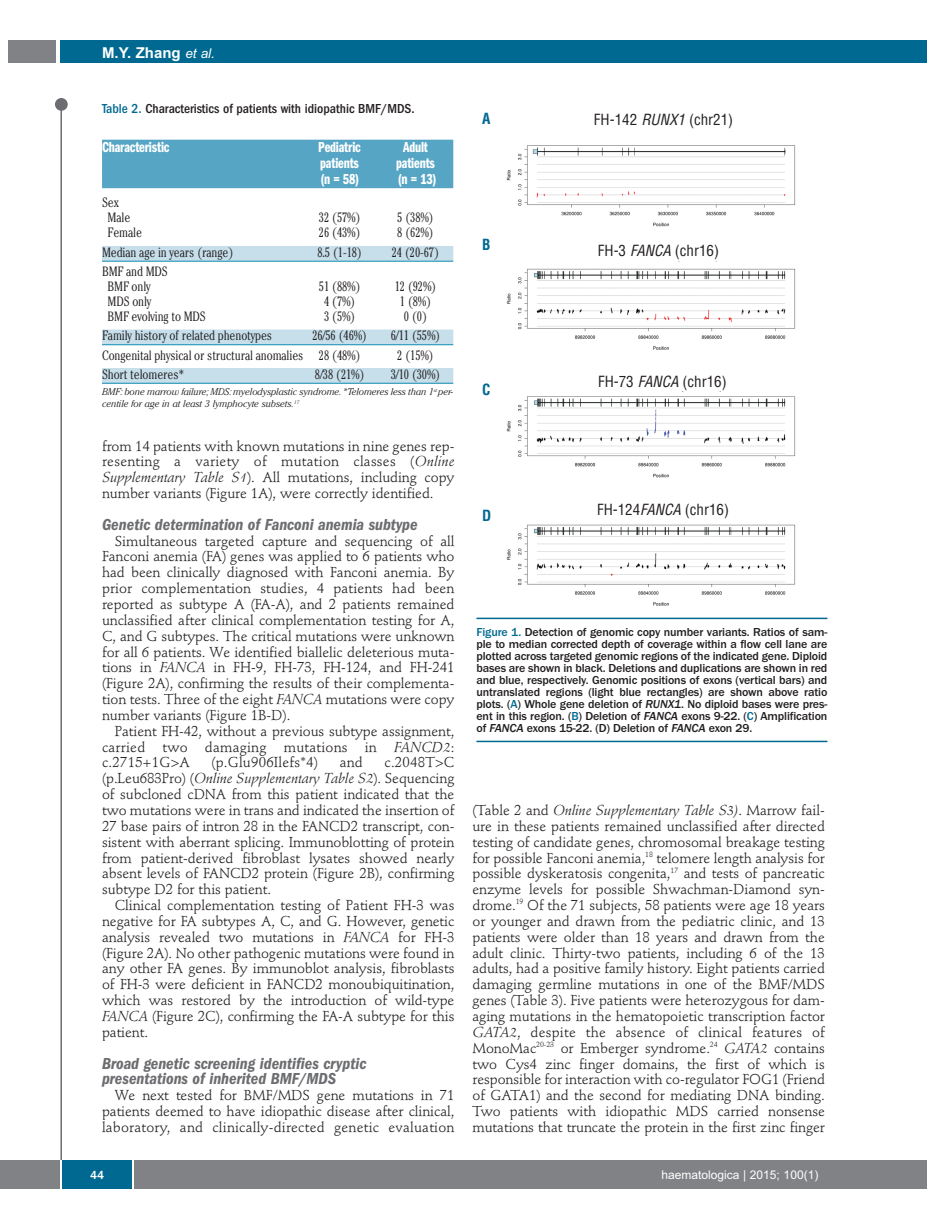
<style>
.page{position:relative;width:927px;height:1225px;background:#fff}
.page>*{position:absolute;margin:0;border:0;box-sizing:border-box;transform-origin:0 0}
.t1{font:italic 600 condensed 16.5px/15.9px "Franklin Gothic";color:#6c6d70}
.t2{font:condensed 15px "Helvetica";color:#231f20}
.t3{font:15px "Franklin Gothic Demi Cmpr";letter-spacing:-.01em;color:#fff}
.t4{font:700 15px "Arial";color:#fff}
.t5{font:700 condensed 15px "Helvetica";color:#006991}
.t6{font:14.25px/15.9px "Stempel Schneidler";letter-spacing:-.005em;color:#231f20;text-align:justify}
.t7{font:14.25px "Stempel Schneidler";letter-spacing:.015em;color:#231f20}
.t8{font:300 condensed 13.5px/15px "Cheltenham";letter-spacing:-.01em;color:#231f20}
.t9{font:500 condensed 13.5px "Franklin Gothic";color:#231f20}
.t10{font:500 12px/12px "Franklin Gothic";letter-spacing:-.01em;color:#231f20;text-align:justify}
.t11{font:12px "Arial";color:#fff}
.t12{font:500 12px "Franklin Gothic";color:#fff}
.t13{font:italic 300 9.75px/12px "Cheltenham";color:#231f20}
.s1{font-weight:400;font-style:italic;font-size:13.5px}
.s2{color:#006991}
.s3{font-style:italic}
</style>
<div class="page">
<div style="left:911px;top:40px;width:16px;height:22px;background:#006991"></div>
<div style="left:910px;top:1160px;width:17px;height:28px;background:#808285"></div>
<div style="left:55px;top:98px;width:13px;height:13px;background:#6c6d70;border-radius:50%"></div>
<hr style="left:60px;top:101px;width:2px;height:1061px;background:#6c6d70">
<div style="left:60px;top:40px;width:852px;height:22px;background:#006991"></div>
<div style="left:9px;top:40px;width:47px;height:22px;background:#808285"></div>
<div style="left:0;top:1160px;width:911px;height:28px;background:#808285"></div>
<div style="left:62px;top:1160px;width:71px;height:28px;background:#006991"></div>
<hr style="left:60px;top:1160px;width:2px;height:28px;background:#fff">
<svg style="left:133px;top:1160px;width:1px;height:28px"></svg>
<div style="left:102px;top:140px;width:351px;height:16px;background:#56a5c4"></div>
<div style="left:102px;top:156px;width:351px;height:16px;background:#56a5c4"></div>
<div style="left:102px;top:172px;width:351px;height:16px;background:#56a5c4"></div>
<div style="left:102px;top:246px;width:351px;height:15px;background:#c6dfeb"></div>
<hr style="left:102px;top:261px;width:351px;height:1px;background:#0d8aaf">
<div style="left:102px;top:329px;width:351px;height:15px;background:#c6dfeb"></div>
<hr style="left:102px;top:344px;width:351px;height:1px;background:#0d8aaf">
<div style="left:102px;top:368px;width:351px;height:15px;background:#c6dfeb"></div>
<hr style="left:102px;top:383px;width:351px;height:1px;background:#0d8aaf">
<img style="left:506px;top:145px;width:290px;height:461px">
<hr style="left:476px;top:617px;width:351px;height:2px;background:#006991">
<hr style="left:476px;top:740px;width:351px;height:2px;background:#006991">
<p class="t4" style="left:102px;top:44px;width:114px">M.Y. Zhang <span class="s1">et al.</span></p>
<p class="t9" style="left:102px;top:104px;width:314px"><span class="s2">Table 2.</span> Characteristics of patients with idiopathic BMF/MDS.</p>
<p class="t3" style="left:102px;top:142px;width:69px">Characteristic</p>
<p class="t3" style="left:318px;top:142px;width:44px">Pediatric</p>
<p class="t3" style="left:403px;top:142px;width:26px">Adult</p>
<p class="t3" style="left:320px;top:158px;width:40px">patients</p>
<p class="t3" style="left:396px;top:158px;width:40px">patients</p>
<p class="t3" style="left:320px;top:174px;width:40px">(n = 58)</p>
<p class="t3" style="left:398px;top:174px;width:40px">(n = 13)</p>
<p class="t8" style="left:108px;top:197px;width:24px;text-indent:-5px">Sex<br>Male</p>
<p class="t8" style="left:319px;top:212px;width:43px">32 (57%)</p>
<p class="t8" style="left:397px;top:212px;width:38px">5 (38%)</p>
<p class="t8" style="left:108px;top:227px;width:36px">Female</p>
<p class="t8" style="left:319px;top:227px;width:43px">26 (43%)</p>
<p class="t8" style="left:397px;top:227px;width:38px">8 (62%)</p>
<p class="t8" style="left:102px;top:246px;width:133px">Median age in years (range)</p>
<p class="t8" style="left:317px;top:246px;width:46px">8.5 (1-18)</p>
<p class="t8" style="left:392px;top:246px;width:49px">24 (20-67)</p>
<p class="t8" style="left:108px;top:265px;width:62px;text-indent:-5px">BMF and MDS<br>BMF only</p>
<p class="t8" style="left:319px;top:280px;width:43px">51 (88%)</p>
<p class="t8" style="left:395px;top:280px;width:43px">12 (92%)</p>
<p class="t8" style="left:108px;top:295px;width:45px">MDS only</p>
<p class="t8" style="left:324px;top:295px;width:33px">4 (7%)</p>
<p class="t8" style="left:400px;top:295px;width:33px">1 (8%)</p>
<p class="t8" style="left:108px;top:310px;width:100px">BMF evolving to MDS</p>
<p class="t8" style="left:324px;top:310px;width:33px">3 (5%)</p>
<p class="t8" style="left:404px;top:310px;width:25px">0 (0)</p>
<p class="t8" style="left:102px;top:329px;width:172px">Family history of related phenotypes</p>
<p class="t8" style="left:312px;top:329px;width:56px">26/56 (46%)</p>
<p class="t8" style="left:391px;top:329px;width:51px">6/11 (55%)</p>
<p class="t8" style="left:102px;top:349px;width:260px">Congenital physical or structural anomalies 28 (48%)</p>
<p class="t8" style="left:397px;top:349px;width:38px">2 (15%)</p>
<p class="t8" style="left:102px;top:368px;width:84px">Short telomeres*</p>
<p class="t8" style="left:315px;top:368px;width:51px">8/38 (21%)</p>
<p class="t8" style="left:391px;top:368px;width:51px">3/10 (30%)</p>
<p class="t13" style="left:102px;top:386px;width:353px">BMF:bone marrow failure;MDS:myelodysplastic syndrome.*Telomeres less than 1<sup>st</sup> per&shy;centile for age in at least 3 lymphocyte subsets.<sup>17</sup></p>
<p class="t6" style="left:102px;top:439px;width:354px">from 14 patients with known mutations in nine genes rep&shy;resenting a variety of mutation classes (<span class="s3">Online Supplementary Table S1</span>). All mutations, including copy number variants (Figure 1A), were correctly identified.</p>
<p class="t1" style="left:102px;top:517px;width:317px">Genetic determination of Fanconi anemia subtype</p>
<p class="t6" style="left:102px;top:534px;width:354px;text-indent:13px">Simultaneous targeted capture and sequencing of all Fanconi anemia (FA) genes was applied to 6 patients who had been clinically diagnosed with Fanconi anemia. By prior complementation studies, 4 patients had been reported as subtype A (FA-A), and 2 patients remained unclassified after clinical complementation testing for A, C, and G subtypes. The critical mutations were unknown for all 6 patients. We identified biallelic deleterious muta&shy;tions in <span class="s3">FANCA</span> in FH-9, FH-73, FH-124, and FH-241 (Figure 2A), confirming the results of their complementa&shy;tion tests. Three of the eight <span class="s3">FANCA</span> mutations were copy number variants (Figure 1B-D).</p>
<p class="t6" style="left:102px;top:724px;width:354px;text-indent:13px">Patient FH-42, without a previous subtype assignment, carried two damaging mutations in <span class="s3">FANCD2</span>: c.2715+1G&gt;A</p>
<p class="t7" style="left:211px;top:756px;width:108px">(p.Glu906Ilefs*4)</p>
<p class="t6" style="left:340px;top:756px;width:25px">and</p>
<p class="t6" style="left:102px;top:756px;width:354px;text-indent:282px">c.2048T&gt;C (p.Leu683Pro) (<span class="s3">Online Supplementary Table S2</span>). Sequencing of subcloned cDNA from this patient indicated that the two mutations were in trans and indicated the insertion of 27 base pairs of intron 28 in the FANCD2 transcript, con&shy;sistent with aberrant splicing. Immunoblotting of protein from patient-derived fibroblast lysates showed nearly absent levels of FANCD2 protein (Figure 2B), confirming subtype D2 for this patient.</p>
<p class="t6" style="left:102px;top:898px;width:354px;text-indent:13px">Clinical complementation testing of Patient FH-3 was negative for FA subtypes A, C, and G. However, genetic analysis revealed two mutations in <span class="s3">FANCA</span> for FH-3 (Figure 2A). No other pathogenic mutations were found in any other FA genes. By immunoblot analysis, fibroblasts of FH-3 were deficient in FANCD2 monoubiquitination, which was restored by the introduction of wild-type <span class="s3">FANCA</span> (Figure 2C), confirming the FA-A subtype for this patient.</p>
<p class="t1" style="left:102px;top:1056px;width:266px">Broad genetic screening identifies cryptic presentations of inherited BMF/MDS</p>
<p class="t6" style="left:102px;top:1088px;width:354px;text-indent:13px">We next tested for BMF/MDS gene mutations in 71 patients deemed to have idiopathic disease after clinical, laboratory, and clinically-directed genetic evaluation</p>
<p class="t5" style="left:482px;top:110px;width:10px">A</p>
<p class="t2" style="left:594px;top:111px;width:141px">FH-142 <span class="s3">RUNX1</span> (chr21)</p>
<p class="t5" style="left:482px;top:236px;width:10px">B</p>
<p class="t2" style="left:598px;top:242px;width:123px">FH-3 <span class="s3">FANCA</span> (chr16)</p>
<p class="t5" style="left:482px;top:380px;width:10px">C</p>
<p class="t2" style="left:598px;top:372px;width:130px">FH-73 <span class="s3">FANCA</span> (chr16)</p>
<p class="t5" style="left:482px;top:506px;width:11px">D</p>
<p class="t2" style="left:597px;top:501px;width:134px">FH-124<span class="s3">FANCA</span> (chr16)</p>
<p class="t10" style="left:476px;top:626px;width:352px"><span class="s2">Figure 1.</span> Detection of genomic copy number variants. Ratios of sam&shy;ple to median corrected depth of coverage within a flow cell lane are plotted across targeted genomic regions of the indicated gene. Diploid bases are shown in black. Deletions and duplications are shown in red and blue, respectively. Genomic positions of exons (vertical bars) and untranslated regions (light blue rectangles) are shown above ratio plots. (<span class="s2">A</span>) Whole gene deletion of <span class="s3">RUNX1</span>. No diploid bases were pres&shy;ent in this region. (<span class="s2">B</span>) Deletion of <span class="s3">FANCA</span> exons 9-22. (<span class="s2">C</span>) Amplification of <span class="s3">FANCA</span> exons 15-22. (D) Deletion of <span class="s3">FANCA</span> exon 29.</p>
<p class="t6" style="left:472px;top:803px;width:354px">(Table 2 and <span class="s3">Online Supplementary Table S3)</span>. Marrow fail&shy;ure in these patients remained unclassified after directed testing of candidate genes, chromosomal breakage testing for possible Fanconi anemia,<sup>18</sup> telomere length analysis for possible dyskeratosis congenita,<sup>17</sup> and tests of pancreatic enzyme levels for possible Shwachman-Diamond syn&shy;drome.<sup>19</sup> Of the 71 subjects, 58 patients were age 18 years or younger and drawn from the pediatric clinic, and 13 patients were older than 18 years and drawn from the adult clinic. Thirty-two patients, including 6 of the 13 adults, had a positive family history. Eight patients carried damaging germline mutations in one of the BMF/MDS genes (Table 3). Five patients were heterozygous for dam&shy;aging mutations in the hematopoietic transcription factor <span class="s3">GATA2</span>, despite the absence of clinical features of MonoMac<sup>20-23</sup> or Emberger syndrome.<sup>24</sup> <span class="s3">GATA2</span> contains two Cys4 zinc finger domains, the first of which is responsible for interaction with co-regulator FOG1 (Friend of GATA1) and the second for mediating DNA binding.<br>Two patients with idiopathic MDS carried nonsense mutations that truncate the protein in the first zinc finger</p>
<p class="t12" style="left:90px;top:1167px;width:16px">44</p>
<p class="t11" style="left:661px;top:1167px;width:158px">haematologica | 2015; 100(1)</p>
</div>
